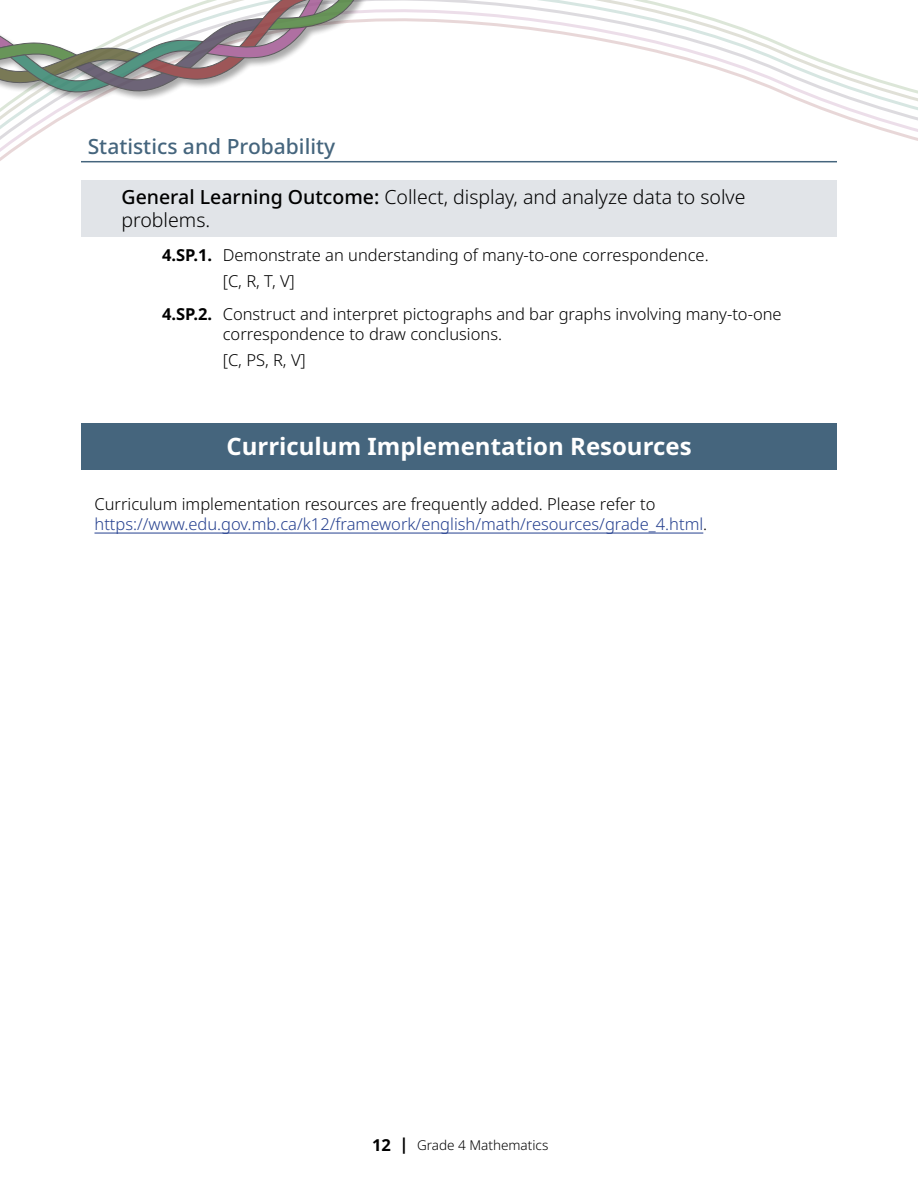
<style>
.page{position:relative;width:918px;height:1188px;background:#fff}
.page>*{position:absolute;margin:0;border:0;box-sizing:border-box;transform-origin:0 0}
.H2_White{font:700 24px "Noto Sans";color:#fff}
.Header_Outcomes{font:500 21px "Noto Sans";color:#45657d}
.GLO{font:300 19.5px/23.4px "Noto Sans";color:#000}
.Learning_Outcome{font:300 16.5px/19.8px "Noto Sans";color:#000}
.Paragraph{font:300 16.5px/19.8px "Noto Sans";color:#25408f}
.Learning_Outcome_End{font:300 16.5px "Noto Sans";color:#000}
.t1{font:300 13.5px "Noto Sans";color:#000}
.s1{font-weight:500}
.s2{font-weight:700}
.s3{color:#000}
.s4{font-weight:700;font-size:16.5px}
</style>
<div class="page">
<svg style="left:0;top:0;width:918px;height:163px"></svg>
<div style="left:0;top:0;width:515px;height:102px;background:#000;opacity:.4"></div>
<svg style="left:0;top:0;width:407px;height:96px"></svg>
<hr style="left:81px;top:161px;width:756px;height:1px;background:#45657d">
<div style="left:81px;top:180px;width:756px;height:56px;background:#e1e4e8"></div>
<div style="left:81px;top:423px;width:756px;height:46px;background:#45657d"></div>
<hr style="left:94px;top:533px;width:609px;height:1px;background:#25408f">
<h3 class="Header_Outcomes" style="left:88px;top:132px;width:249px">Statistics and Probability</h3>
<h4 class="GLO" style="left:122px;top:186px;width:626px"><span class="s1">General Learning Outcome:</span> Collect, display, and analyze data to solve problems.</h4>
<p class="Learning_Outcome" style="left:162px;top:245px;width:548px"><span class="s2">4.SP.1.</span> Demonstrate an understanding of many-to-one correspondence.</p>
<p class="Learning_Outcome_End" style="left:223px;top:269px;width:74px">[C, R, T, V]</p>
<p class="Learning_Outcome" style="left:223px;top:304px;width:560px;text-indent:-61px"><span class="s2">4.SP.2.</span> Construct and interpret pictographs and bar graphs involving many-to-one correspondence to draw conclusions.</p>
<p class="Learning_Outcome_End" style="left:223px;top:348px;width:85px">[C, PS, R, V]</p>
<h2 class="H2_White" style="left:226px;top:430px;width:467px">Curriculum Implementation Resources</h2>
<p class="Paragraph" style="left:94px;top:495px;width:614px"><span class="s3">Curriculum implementation resources are frequently added. Please refer to </span>https://www.edu.gov.mb.ca/k12/framework/english/math/resources/grade_4.html<span class="s3">.</span></p>
<p class="t1" style="left:372px;top:1135px;width:178px"><span class="s4">12 |</span> Grade 4 Mathematics</p>
</div>
